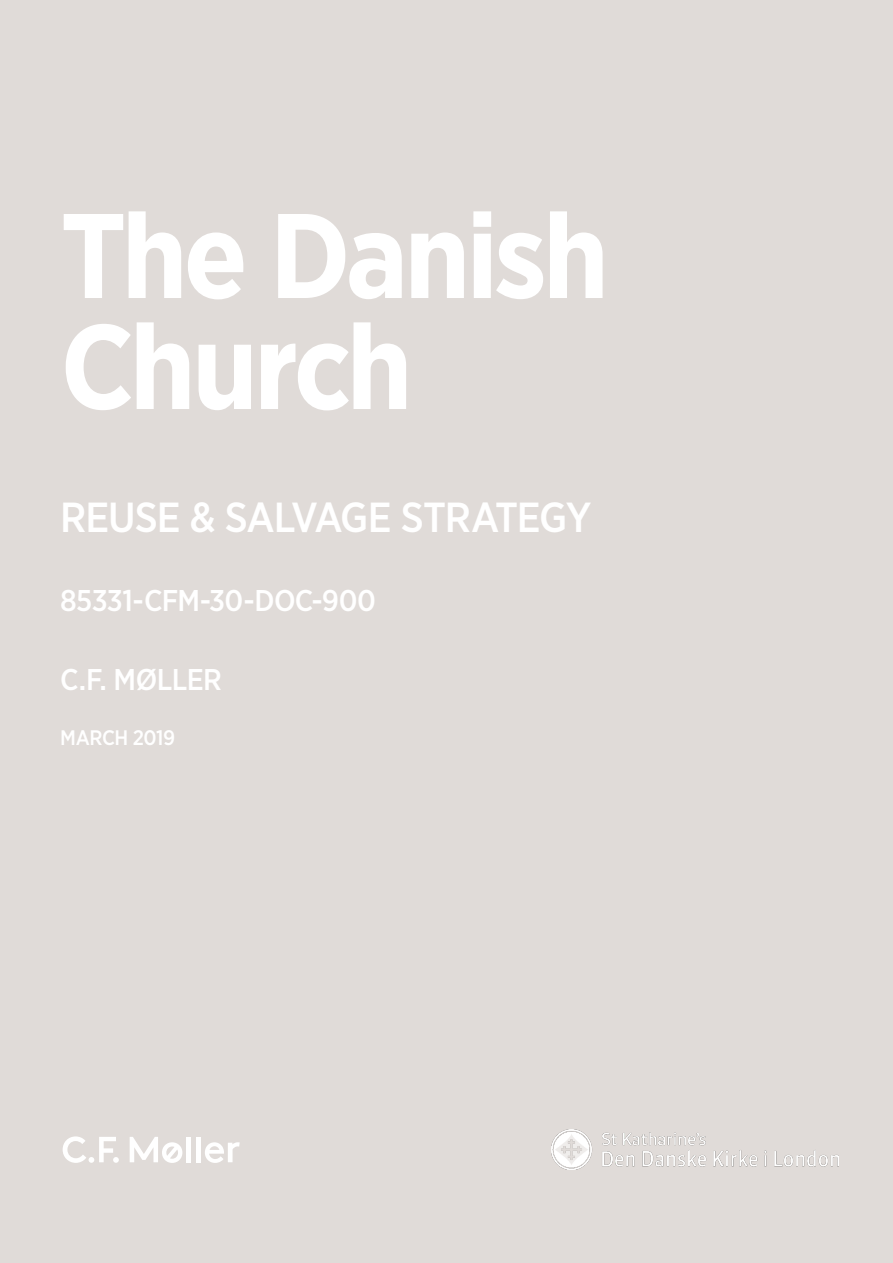
<style>
.page{position:relative;width:893px;height:1263px;background:#e0dbd8}
.page>*{position:absolute;margin:0;border:0;box-sizing:border-box;transform-origin:0 0}
.subheading__cover{font:700 120px "Gotham Narrow";letter-spacing:-.035em;color:#fff}
.subheading__cover-2{font:500 42px "Gotham Narrow";letter-spacing:-.03em;color:#fff}
.subheading__cover-3{font:500 30px "Gotham Narrow";letter-spacing:-.025em;color:#fff}
.subheading__cover-4{font:500 21px "Gotham Narrow";letter-spacing:-.025em;color:#fff}
</style>
<div class="page">
<svg style="left:63px;top:1136px;width:56px;height:27px"></svg>
<svg style="left:130px;top:1137px;width:52px;height:26px"></svg>
<hr style="left:187px;top:1137px;width:4px;height:25px;background:#fff">
<div style="left:196px;top:1137px;width:5px;height:25px;background:#fff"></div>
<svg style="left:205px;top:1142px;width:35px;height:21px"></svg>
<img style="left:552px;top:1129px;width:287px;height:41px">
<p class="subheading__cover" style="left:60px;top:179px;width:550px">The Danish</p>
<p class="subheading__cover" style="left:60px;top:290px;width:354px">Church</p>
<p class="subheading__cover-2" style="left:60px;top:491px;width:533px">REUSE &amp; SALVAGE STRATEGY</p>
<p class="subheading__cover-3" style="left:60px;top:581px;width:317px">85331-CFM-30-DOC-900</p>
<p class="subheading__cover-3" style="left:60px;top:660px;width:163px">C.F. MØLLER</p>
<p class="subheading__cover-4" style="left:60px;top:724px;width:116px">MARCH 2019</p>
</div>
